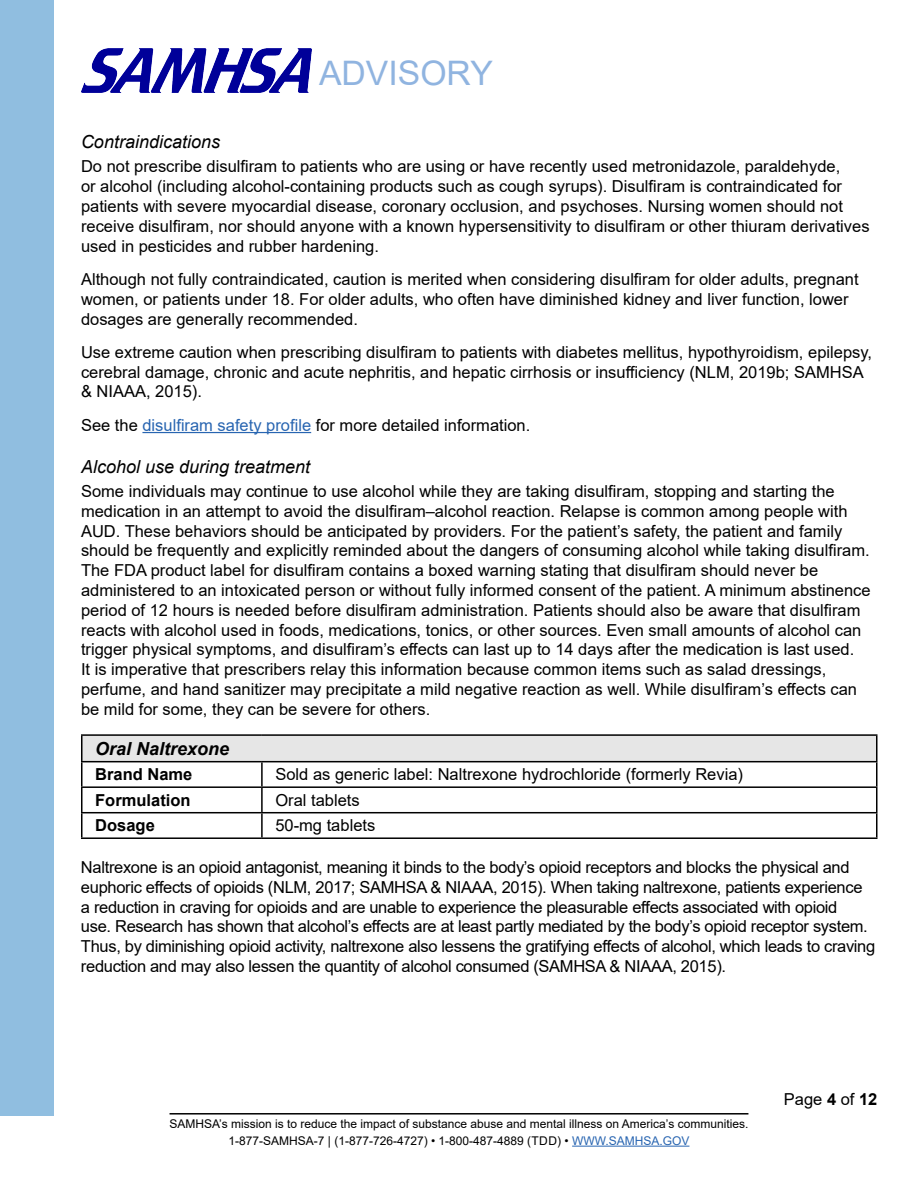
<style>
.page{position:relative;width:918px;height:1188px;background:#fff}
.page>*{position:absolute;margin:0;border:0;box-sizing:border-box;transform-origin:0 0}
.t1{font:33.75px "Arial";color:#90b4e0}
.head_3{font:italic 18px "Arial";color:#000}
.Box_Title_left_align{font:italic 700 18px "Arial";color:#000}
.Body{font:16.5px/19.8px "Arial";color:#000}
.Body-2{font:16.5px/19.8px "Arial";letter-spacing:-.02em;color:#000}
.box_text_no_italics{font:16.5px "Arial";color:#000}
.box_text_no_italics-2{font:700 16.5px "Arial";color:#000}
.t2{font:12px/16.8px "Arial";color:#000;text-align:center}
.s1{color:#2865b1}
.s2{font-weight:700}
</style>
<div class="page">
<div style="left:0;top:0;width:54px;height:1115px;background:#90bee0"></div>
<img style="left:82px;top:49px;width:229px;height:44px">
<hr style="left:170px;top:1113px;width:578px;height:2px;background:#000">
<hr style="left:572px;top:1146px;width:117px;height:1px;background:#2865b1">
<hr style="left:142px;top:432px;width:169px;height:1px;background:#2865b1">
<div style="left:82px;top:735px;width:795px;height:27px;background:#e6e6e6"></div>
<hr style="left:81px;top:734px;width:181px;height:2px;background:#000">
<hr style="left:262px;top:734px;width:616px;height:2px;background:#000">
<hr style="left:876px;top:736px;width:2px;height:25px;background:#000">
<hr style="left:81px;top:761px;width:181px;height:1px;background:#000">
<hr style="left:262px;top:761px;width:616px;height:1px;background:#000">
<hr style="left:261px;top:762px;width:2px;height:24px;background:#000">
<hr style="left:876px;top:762px;width:2px;height:24px;background:#000">
<hr style="left:81px;top:786px;width:181px;height:2px;background:#000">
<hr style="left:262px;top:786px;width:616px;height:2px;background:#000">
<hr style="left:261px;top:788px;width:2px;height:24px;background:#000">
<hr style="left:876px;top:788px;width:2px;height:24px;background:#000">
<hr style="left:81px;top:812px;width:181px;height:1px;background:#000">
<svg style="left:81px;top:736px;width:1px;height:101px"></svg>
<hr style="left:262px;top:812px;width:616px;height:1px;background:#000">
<hr style="left:261px;top:813px;width:2px;height:24px;background:#000">
<hr style="left:876px;top:813px;width:2px;height:24px;background:#000">
<hr style="left:81px;top:837px;width:181px;height:2px;background:#000">
<hr style="left:262px;top:837px;width:616px;height:2px;background:#000">
<h1 class="t1" style="left:319px;top:50px;width:175px">ADVISORY</h1>
<p class="head_3" style="left:81px;top:130px;width:141px">Contraindications</p>
<p class="Body" style="left:81px;top:157px;width:790px">Do not prescribe disulfiram to patients who are using or have recently used metronidazole, paraldehyde,<br>or alcohol (including alcohol-containing products such as cough syrups). Disulfiram is contraindicated for patients with severe myocardial disease, coronary occlusion, and psychoses. Nursing women should not receive disulfiram, nor should anyone with a known hypersensitivity to disulfiram or other thiuram derivatives used in pesticides and rubber hardening.</p>
<p class="Body" style="left:81px;top:269px;width:779px">Although not fully contraindicated, caution is merited when considering disulfiram for older adults, pregnant women, or patients under 18. For older adults, who often have diminished kidney and liver function, lower dosages are generally recommended.</p>
<p class="Body" style="left:81px;top:342px;width:793px">Use extreme caution when prescribing disulfiram to patients with diabetes mellitus, hypothyroidism, epilepsy, cerebral damage, chronic and acute nephritis, and hepatic cirrhosis or insufficiency (NLM, 2019b; SAMHSA &amp; NIAAA, 2015).</p>
<p class="Body" style="left:81px;top:415px;width:451px">See the <span class="s1">disulfiram safety profile</span> for more detailed information.</p>
<p class="head_3" style="left:81px;top:455px;width:231px">Alcohol use during treatment</p>
<p class="Body" style="left:81px;top:481px;width:791px">Some individuals may continue to use alcohol while they are taking disulfiram, stopping and starting the medication in an attempt to avoid the disulfiram–alcohol reaction. Relapse is common among people with AUD. These behaviors should be anticipated by providers. For the patient’s safety, the patient and family should be frequently and explicitly reminded about the dangers of consuming alcohol while taking disulfiram.<br>The FDA product label for disulfiram contains a boxed warning stating that disulfiram should never be administered to an intoxicated person or without fully informed consent of the patient. A minimum abstinence period of 12 hours is needed before disulfiram administration. Patients should also be aware that disulfiram reacts with alcohol used in foods, medications, tonics, or other sources. Even small amounts of alcohol can trigger physical symptoms, and disulfiram’s effects can last up to 14 days after the medication is last used.<br>It is imperative that prescribers relay this information because common items such as salad dressings, perfume, and hand sanitizer may precipitate a mild negative reaction as well. While disulfiram’s effects can be mild for some, they can be severe for others.</p>
<p class="Box_Title_left_align" style="left:95px;top:737px;width:136px">Oral Naltrexone</p>
<p class="box_text_no_italics-2" style="left:95px;top:763px;width:99px">Brand Name</p>
<p class="box_text_no_italics" style="left:275px;top:763px;width:469px">Sold as generic label: Naltrexone hydrochloride (formerly Revia)</p>
<p class="box_text_no_italics-2" style="left:95px;top:789px;width:97px">Formulation</p>
<p class="box_text_no_italics" style="left:275px;top:789px;width:86px">Oral tablets</p>
<p class="box_text_no_italics-2" style="left:95px;top:814px;width:61px">Dosage</p>
<p class="box_text_no_italics" style="left:275px;top:814px;width:101px">50-mg tablets</p>
<p class="Body-2" style="left:81px;top:857px;width:796px">Naltrexone is an opioid antagonist, meaning it binds to the body’s opioid receptors and blocks the physical and euphoric effects of opioids (NLM, 2017; SAMHSA &amp; NIAAA, 2015). When taking naltrexone, patients experience a reduction in craving for opioids and are unable to experience the pleasurable effects associated with opioid<br>use. Research has shown that alcohol’s effects are at least partly mediated by the body’s opioid receptor system.<br>Thus, by diminishing opioid activity, naltrexone also lessens the gratifying effects of alcohol, which leads to craving reduction and may also lessen the quantity of alcohol consumed (SAMHSA &amp; NIAAA, 2015).</p>
<p class="t2" style="left:170px;top:1115px;width:580px">SAMHSA’s mission is to reduce the impact of substance abuse and mental illness on America’s communities.<br>1-877-SAMHSA-7 | (1-877-726-4727) • 1-800-487-4889 (TDD) • <span class="s1">WWW.SAMHSA.GOV</span></p>
<p class="Body" style="left:784px;top:1089px;width:95px">Page <span class="s2">4</span> of <span class="s2">12</span></p>
</div>
